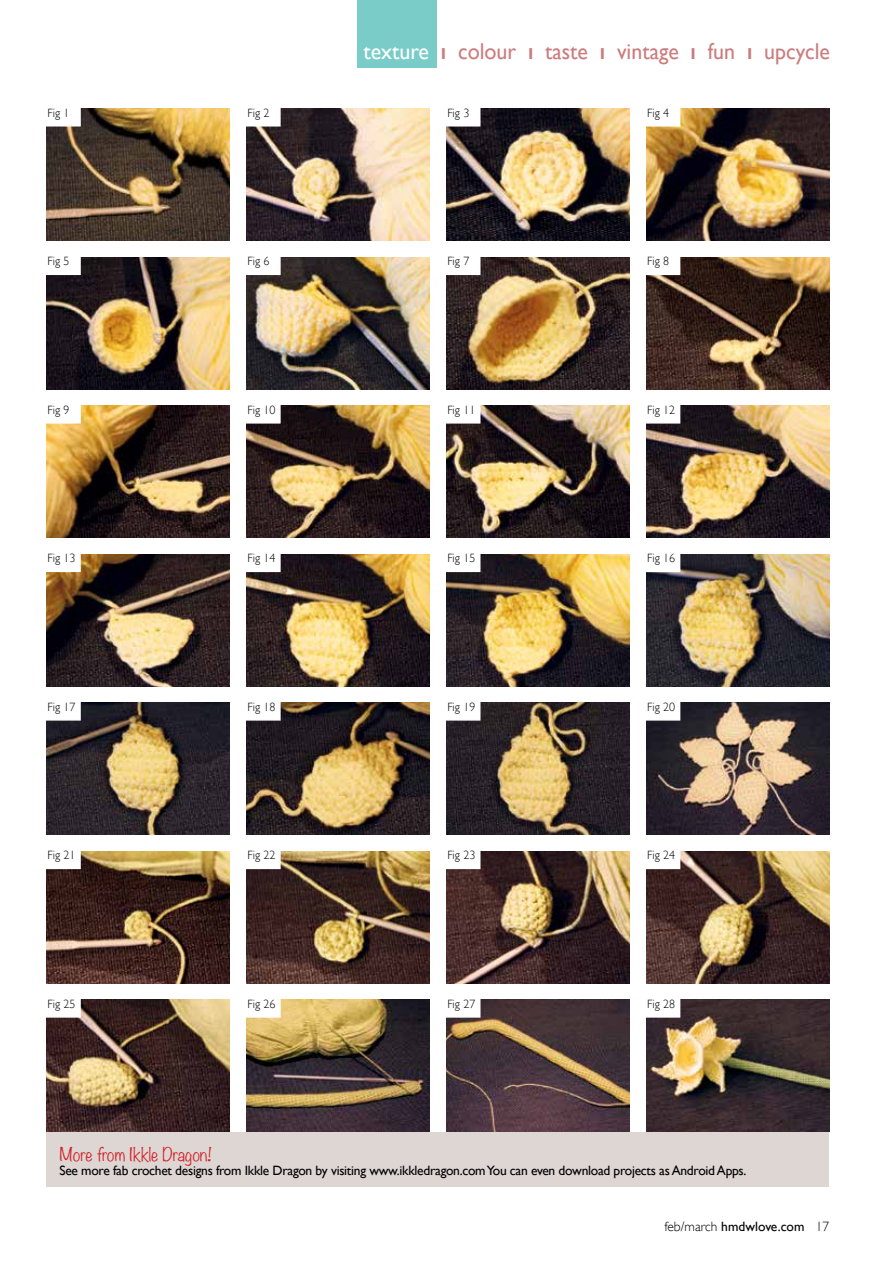
<style>
.page{position:relative;width:893px;height:1263px;background:#fff}
.page>*{position:absolute;margin:0;border:0;box-sizing:border-box;transform-origin:0 0}
.t1{font:22.95px "Gill Sans";color:#cb7d7f;scale:.95 1}
.t2{font:300 16.5px "Noteworthy";color:#d2232a}
.t3{font:13.5px "Gill Sans";letter-spacing:-.02em;color:#000}
.t4{font:13.5px "Gill Sans";color:#000}
.t5{font:300 12px "Gill Sans";color:#000}
.s1{color:#fff}
.s2{font-weight:700;font-size:16.2px}
.s3{font-weight:300}
</style>
<div class="page">
<div style="left:47px;top:1132px;width:782px;height:54px;background:#ddd6d3"></div>
<img style="left:47px;top:109px;width:183px;height:132px">
<img style="left:47px;top:257px;width:183px;height:132px">
<img style="left:47px;top:406px;width:183px;height:132px">
<img style="left:47px;top:554px;width:183px;height:132px">
<img style="left:47px;top:703px;width:183px;height:132px">
<img style="left:47px;top:851px;width:183px;height:132px">
<img style="left:47px;top:1000px;width:183px;height:132px">
<img style="left:247px;top:109px;width:182px;height:132px">
<img style="left:247px;top:257px;width:182px;height:132px">
<img style="left:247px;top:406px;width:182px;height:132px">
<img style="left:247px;top:554px;width:182px;height:132px">
<img style="left:247px;top:703px;width:182px;height:132px">
<img style="left:247px;top:851px;width:182px;height:132px">
<img style="left:247px;top:1000px;width:182px;height:132px">
<img style="left:446px;top:109px;width:183px;height:132px">
<img style="left:646px;top:109px;width:183px;height:132px">
<img style="left:446px;top:257px;width:183px;height:132px">
<img style="left:646px;top:257px;width:183px;height:132px">
<img style="left:446px;top:406px;width:183px;height:132px">
<img style="left:446px;top:554px;width:183px;height:132px">
<img style="left:446px;top:703px;width:183px;height:132px">
<img style="left:446px;top:851px;width:183px;height:132px">
<img style="left:446px;top:1000px;width:183px;height:132px">
<img style="left:646px;top:406px;width:183px;height:132px">
<img style="left:646px;top:554px;width:183px;height:132px">
<img style="left:646px;top:703px;width:183px;height:132px">
<img style="left:646px;top:851px;width:183px;height:132px">
<img style="left:646px;top:1000px;width:183px;height:132px">
<div style="left:357px;top:0;width:79px;height:67px;background:#79ccc8"></div>
<div style="left:43px;top:105px;width:38px;height:22px;background:#fff;border:2px solid #fff"></div>
<div style="left:43px;top:250px;width:38px;height:25px;background:#fff"></div>
<div style="left:43px;top:402px;width:38px;height:22px;background:#fff;border:2px solid #fff"></div>
<div style="left:38px;top:547px;width:43px;height:25px;background:#fff"></div>
<div style="left:43px;top:699px;width:38px;height:22px;background:#fff;border:2px solid #fff"></div>
<div style="left:43px;top:848px;width:38px;height:21px;background:#fff"></div>
<div style="left:38px;top:992px;width:43px;height:26px;background:#fff;border:2px solid #fff"></div>
<div style="left:243px;top:105px;width:38px;height:22px;background:#fff;border:2px solid #fff"></div>
<div style="left:243px;top:254px;width:38px;height:21px;background:#fff"></div>
<div style="left:243px;top:402px;width:38px;height:22px;background:#fff;border:2px solid #fff"></div>
<div style="left:243px;top:551px;width:38px;height:21px;background:#fff"></div>
<div style="left:243px;top:699px;width:38px;height:22px;background:#fff;border:2px solid #fff"></div>
<div style="left:243px;top:848px;width:38px;height:21px;background:#fff"></div>
<div style="left:243px;top:996px;width:38px;height:22px;background:#fff;border:2px solid #fff"></div>
<div style="left:440px;top:105px;width:40px;height:22px;background:#fff;border:2px solid #fff"></div>
<div style="left:643px;top:105px;width:37px;height:22px;background:#fff;border:2px solid #fff"></div>
<div style="left:443px;top:254px;width:37px;height:21px;background:#fff"></div>
<div style="left:643px;top:250px;width:37px;height:25px;background:#fff"></div>
<div style="left:438px;top:402px;width:42px;height:22px;background:#fff"></div>
<div style="left:438px;top:547px;width:42px;height:25px;background:#fff"></div>
<div style="left:443px;top:699px;width:37px;height:22px;background:#fff;border:2px solid #fff"></div>
<div style="left:443px;top:848px;width:37px;height:21px;background:#fff"></div>
<div style="left:438px;top:996px;width:42px;height:22px;background:#fff"></div>
<div style="left:643px;top:402px;width:37px;height:22px;background:#fff;border:2px solid #fff"></div>
<div style="left:643px;top:551px;width:37px;height:21px;background:#fff"></div>
<div style="left:643px;top:699px;width:37px;height:22px;background:#fff;border:2px solid #fff"></div>
<div style="left:638px;top:848px;width:42px;height:21px;background:#fff"></div>
<div style="left:643px;top:996px;width:37px;height:22px;background:#fff;border:2px solid #fff"></div>
<h1 class="t1" style="left:363px;top:38px;width:493px"><span class="s1">texture</span> <span class="s2">l</span> colour <span class="s2">l</span> taste <span class="s2">l</span> vintage <span class="s2">l</span> fun <span class="s2">l</span> upcycle</h1>
<p class="t5" style="left:48px;top:103px;width:23px">Fig 1</p>
<p class="t5" style="left:247px;top:103px;width:23px">Fig 2</p>
<p class="t5" style="left:447px;top:103px;width:23px">Fig 3</p>
<p class="t5" style="left:647px;top:103px;width:23px">Fig 4</p>
<p class="t5" style="left:48px;top:252px;width:23px">Fig 5</p>
<p class="t5" style="left:247px;top:252px;width:23px">Fig 6</p>
<p class="t5" style="left:447px;top:252px;width:23px">Fig 7</p>
<p class="t5" style="left:647px;top:252px;width:23px">Fig 8</p>
<p class="t5" style="left:48px;top:400px;width:23px">Fig 9</p>
<p class="t5" style="left:247px;top:400px;width:29px">Fig 10</p>
<p class="t5" style="left:447px;top:400px;width:29px">Fig 11</p>
<p class="t5" style="left:647px;top:400px;width:29px">Fig 12</p>
<p class="t5" style="left:48px;top:549px;width:29px">Fig 13</p>
<p class="t5" style="left:247px;top:549px;width:29px">Fig 14</p>
<p class="t5" style="left:447px;top:549px;width:29px">Fig 15</p>
<p class="t5" style="left:647px;top:549px;width:29px">Fig 16</p>
<p class="t5" style="left:48px;top:697px;width:29px">Fig 17</p>
<p class="t5" style="left:247px;top:697px;width:29px">Fig 18</p>
<p class="t5" style="left:447px;top:697px;width:29px">Fig 19</p>
<p class="t5" style="left:647px;top:697px;width:29px">Fig 20</p>
<p class="t5" style="left:48px;top:846px;width:29px">Fig 21</p>
<p class="t5" style="left:247px;top:846px;width:29px">Fig 22</p>
<p class="t5" style="left:447px;top:846px;width:29px">Fig 23</p>
<p class="t5" style="left:647px;top:846px;width:29px">Fig 24</p>
<p class="t5" style="left:48px;top:994px;width:29px">Fig 25</p>
<p class="t5" style="left:247px;top:994px;width:29px">Fig 26</p>
<p class="t5" style="left:447px;top:994px;width:29px">Fig 27</p>
<p class="t5" style="left:647px;top:994px;width:29px">Fig 28</p>
<h2 class="t2" style="left:60px;top:1140px;width:154px">More from Ikkle Dragon!</h2>
<p class="t3" style="left:60px;top:1162px;width:688px">See more fab crochet designs from Ikkle Dragon by visiting www.ikkledragon.com You can even download projects as Android Apps.</p>
<p class="t4" style="left:664px;top:1218px;width:166px"><span class="s3">feb/march</span> hmdwlove.com <span class="s3">17</span></p>
</div>
